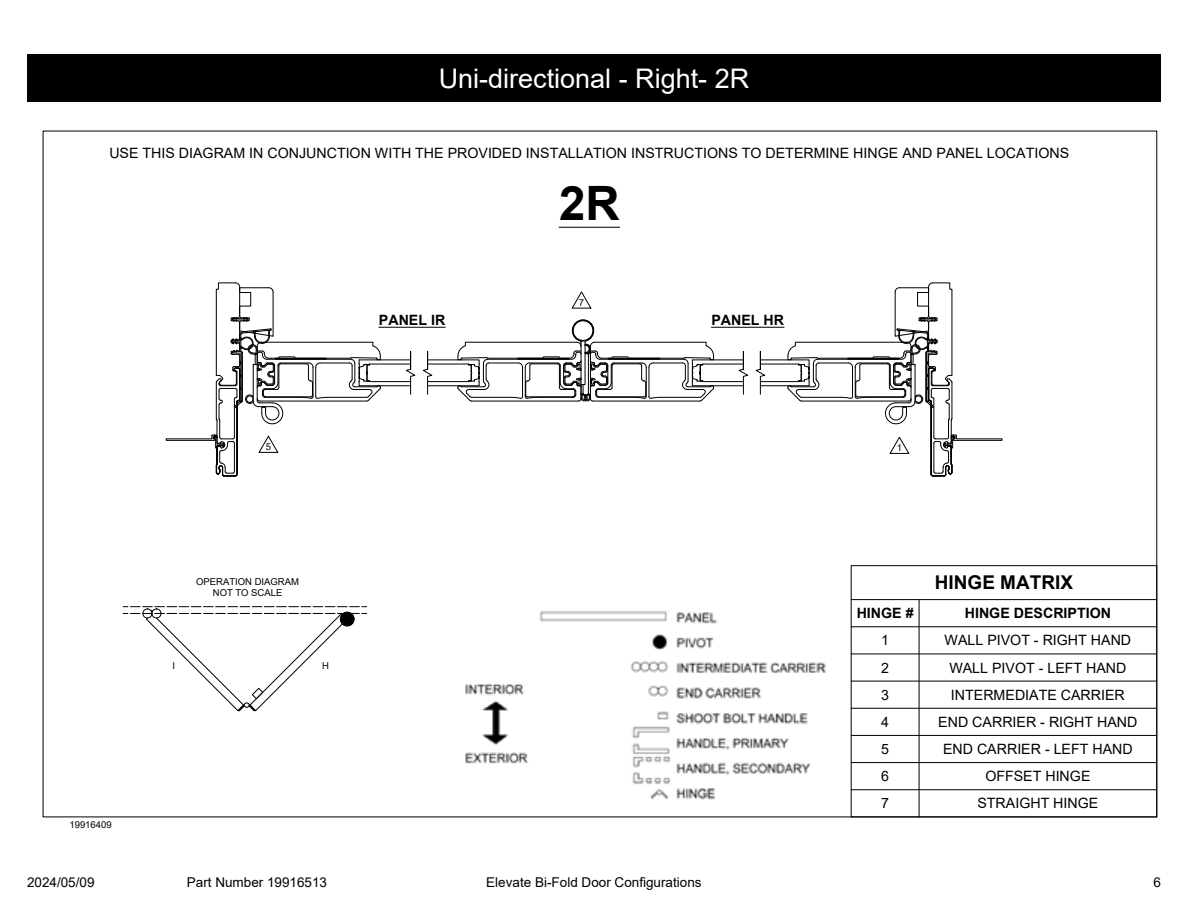
<style>
.page{position:relative;width:1188px;height:918px;background:#fff}
.page>*{position:absolute;margin:0;border:0;box-sizing:border-box;transform-origin:0 0}
.t1{font:700 47.4px "Arial";color:#000}
.t2{font:27px "Arial";color:#fff}
.t3{font:700 18.9px "Arial";color:#000}
.t4{font:14.25px "Arial";color:#000}
.t5{font:700 14.25px "Arial";color:#000}
.t6{font:13.5px "Arial";color:#000101}
.t7{font:9.45px/10.6px "Arial";color:#000;text-align:center}
</style>
<div class="page">
<img style="left:465px;top:611px;width:361px;height:189px">
<hr style="left:167px;top:439px;width:45px;height:1px;background:#000">
<hr style="left:167px;top:440px;width:48px;height:1px;background:#000">
<hr style="left:593px;top:401px;width:107px;height:1px;background:#000">
<hr style="left:472px;top:401px;width:106px;height:1px;background:#000">
<svg style="left:423px;top:319px;width:325px;height:82px"></svg>
<hr style="left:851px;top:817px;width:306px;height:1px;background:#000">
<hr style="left:1157px;top:566px;width:1px;height:251px;background:#000">
<svg style="left:851px;top:565px;width:306px;height:252px"></svg>
<hr style="left:559px;top:227px;width:61px;height:1px;background:#000">
<hr style="left:379px;top:327px;width:66px;height:1px;background:#000">
<hr style="left:711px;top:327px;width:73px;height:1px;background:#000">
<svg style="left:123px;top:606px;width:244px;height:105px"></svg>
<div style="left:340px;top:612px;width:14px;height:14px;border:1px solid #000;border-radius:50%"></div>
<svg style="left:212px;top:283px;width:204px;height:194px"></svg>
<svg style="left:755px;top:283px;width:247px;height:194px"></svg>
<svg style="left:572px;top:291px;width:19px;height:17px"></svg>
<div style="left:27px;top:54px;width:1134px;height:48px;background:#000"></div>
<h2 class="t2" style="left:439px;top:60px;width:312px">Uni-directional - Right- 2R</h2>
<p class="t4" style="left:109px;top:143px;width:961px">USE THIS DIAGRAM IN CONJUNCTION WITH THE PROVIDED INSTALLATION INSTRUCTIONS TO DETERMINE HINGE AND PANEL LOCATIONS</p>
<h1 class="t1" style="left:559px;top:170px;width:62px">2R</h1>
<p class="t7" style="left:579px;top:297px;width:7px">7</p>
<p class="t5" style="left:379px;top:310px;width:68px">PANEL IR</p>
<p class="t5" style="left:711px;top:310px;width:74px">PANEL HR</p>
<p class="t7" style="left:266px;top:442px;width:7px">5</p>
<p class="t7" style="left:897px;top:443px;width:7px">1</p>
<p class="t7" style="left:196px;top:576px;width:104px">OPERATION DIAGRAM<br>NOT TO SCALE</p>
<h3 class="t3" style="left:935px;top:569px;width:140px">HINGE MATRIX</h3>
<p class="t7" style="left:69px;top:819px;width:44px">19916409</p>
<p class="t7" style="left:172px;top:660px;width:4px">I</p>
<p class="t7" style="left:322px;top:660px;width:8px">H</p>
<p class="t5" style="left:857px;top:603px;width:58px">HINGE #</p>
<p class="t5" style="left:965px;top:603px;width:148px">HINGE DESCRIPTION</p>
<p class="t4" style="left:881px;top:631px;width:9px">1</p>
<p class="t4" style="left:945px;top:631px;width:188px">WALL PIVOT - RIGHT HAND</p>
<p class="t4" style="left:881px;top:658px;width:9px">2</p>
<p class="t4" style="left:949px;top:658px;width:179px">WALL PIVOT - LEFT HAND</p>
<p class="t4" style="left:881px;top:685px;width:9px">3</p>
<p class="t4" style="left:951px;top:685px;width:175px">INTERMEDIATE CARRIER</p>
<p class="t4" style="left:881px;top:712px;width:9px">4</p>
<p class="t4" style="left:938px;top:712px;width:201px">END CARRIER - RIGHT HAND</p>
<p class="t4" style="left:881px;top:739px;width:9px">5</p>
<p class="t4" style="left:943px;top:739px;width:191px">END CARRIER - LEFT HAND</p>
<p class="t4" style="left:881px;top:766px;width:9px">6</p>
<p class="t4" style="left:985px;top:766px;width:107px">OFFSET HINGE</p>
<p class="t4" style="left:881px;top:794px;width:9px">7</p>
<p class="t4" style="left:977px;top:794px;width:122px">STRAIGHT HINGE</p>
<p class="t6" style="left:27px;top:873px;width:69px">2024/05/09</p>
<p class="t6" style="left:187px;top:873px;width:142px">Part Number 19916513</p>
<p class="t6" style="left:486px;top:873px;width:217px">Elevate Bi-Fold Door Configurations</p>
<p class="t6" style="left:1153px;top:873px;width:9px">6</p>
</div>
